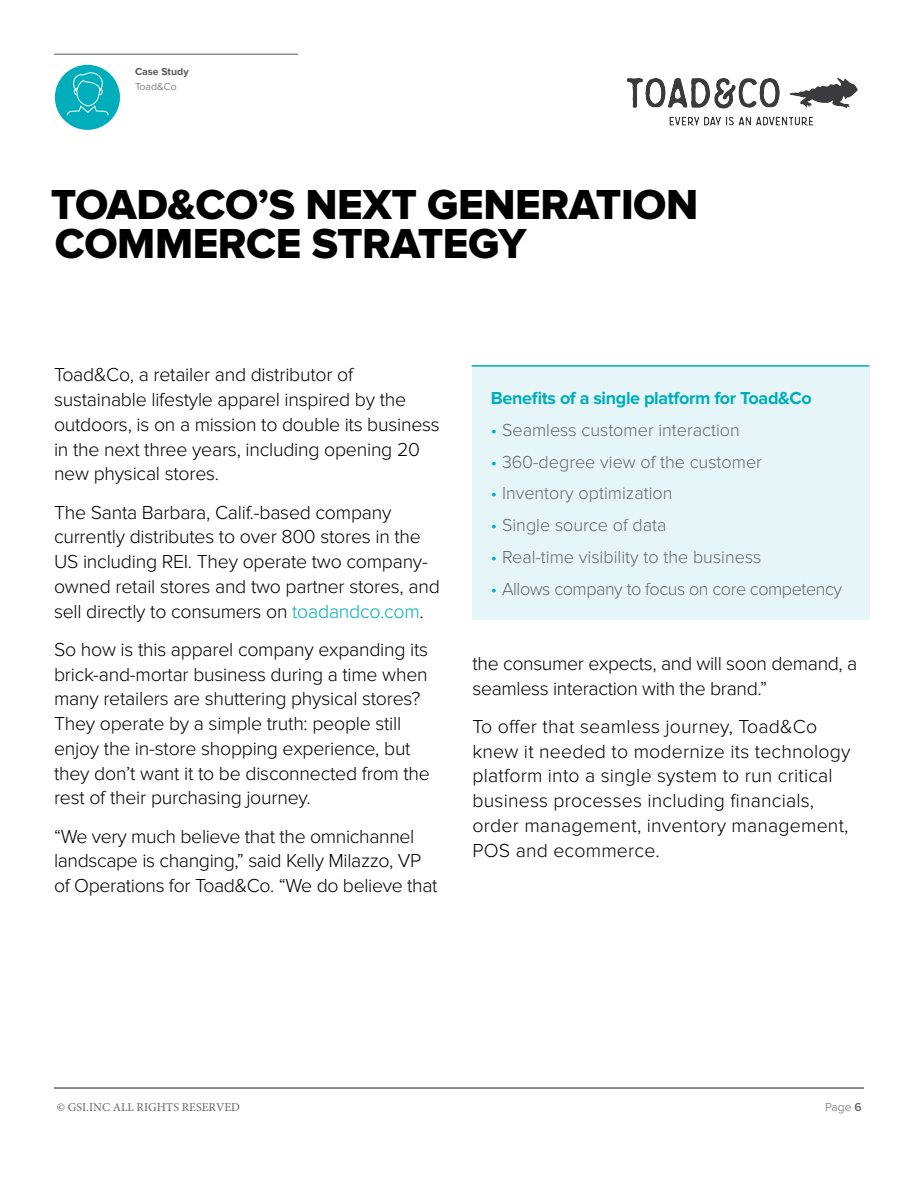
<style>
.page{position:relative;width:918px;height:1188px;background:#fff}
.page>*{position:absolute;margin:0;border:0;box-sizing:border-box;transform-origin:0 0}
.t1{font:43.5px/39px "Proxima Nova Extrabld";letter-spacing:-.01em;color:#000}
.t2{font:300 19.5px/24.8px "Proxima Nova";letter-spacing:-.01em;color:#000}
.t3{font:300 19.5px/24.8px "Proxima Nova";letter-spacing:.01em;color:#000}
.t4{font:300 18px "Proxima Nova";color:#666767}
.t5{font:300 18px "Proxima Nova";letter-spacing:-.025em;color:#666767}
.t6{font:700 18px "Proxima Nova";letter-spacing:-.02em;color:#00adbb}
.t7{font:12px "Minion Pro";color:#666}
.t8{font:300 12px "Proxima Nova";color:#666}
.t9{font:700 10.5px "Proxima Nova";color:#58595b}
.t10{font:300 10.5px "Proxima Nova";color:#58595b}
.s1{color:#00adbb}
.s2{color:#00acba}
.s3{font-weight:600}
</style>
<div class="page">
<hr style="left:54px;top:1087px;width:810px;height:2px;background:#666">
<hr style="left:54px;top:54px;width:244px;height:1px;background:#58595b">
<div style="left:55px;top:65px;width:65px;height:65px;background:#00adbb;border-radius:50%"></div>
<svg style="left:66px;top:69px;width:43px;height:47px"></svg>
<img style="left:627px;top:78px;width:230px;height:47px">
<div style="left:472px;top:366px;width:397px;height:254px;background:#e6f6f8"></div>
<hr style="left:472px;top:365px;width:397px;height:2px;background:#00adbb">
<p class="t9" style="left:135px;top:65px;width:55px">Case Study</p>
<p class="t10" style="left:135px;top:80px;width:43px">Toad&amp;Co</p>
<h1 class="t1" style="left:51px;top:186px;width:649px">TOAD&amp;CO’S NEXT GENERATION<br>COMMERCE STRATEGY</h1>
<p class="t2" style="left:54px;top:363px;width:387px">Toad&amp;Co, a retailer and distributor of sustainable lifestyle apparel inspired by the outdoors, is on a mission to double its business in the next three years, including opening 20 new physical stores.</p>
<p class="t2" style="left:54px;top:500px;width:387px">The Santa Barbara, Calif.-based company currently distributes to over 800 stores in the US including REI. They operate two company&shy;owned retail stores and two partner stores, and sell directly to consumers on <span class="s1">toadandco.com</span>.</p>
<p class="t2" style="left:54px;top:637px;width:378px">So how is this apparel company expanding its brick-and-mortar business during a time when many retailers are shuttering physical stores?<br>They operate by a simple truth: people still enjoy the in-store shopping experience, but they don’t want it to be disconnected from the rest of their purchasing journey.</p>
<p class="t2" style="left:54px;top:824px;width:385px">“We very much believe that the omnichannel landscape is changing,” said Kelly Milazzo, VP of Operations for Toad&amp;Co. “We do believe that</p>
<p class="t6" style="left:491px;top:388px;width:322px">Benefits of a single platform for Toad&amp;Co</p>
<p class="t4" style="left:491px;top:419px;width:250px"><span class="s2">•</span> Seamless customer interaction</p>
<p class="t4" style="left:491px;top:451px;width:273px"><span class="s2">•</span> 360-degree view of the customer</p>
<p class="t4" style="left:491px;top:483px;width:183px"><span class="s2">•</span> Inventory optimization</p>
<p class="t4" style="left:491px;top:515px;width:177px"><span class="s2">•</span> Single source of data</p>
<p class="t4" style="left:491px;top:547px;width:272px"><span class="s2">•</span> Real-time visibility to the business</p>
<p class="t5" style="left:491px;top:578px;width:353px"><span class="s2">•</span> Allows company to focus on core competency</p>
<p class="t2" style="left:473px;top:651px;width:386px">the consumer expects, and will soon demand, a seamless interaction with the brand.”</p>
<p class="t3" style="left:473px;top:714px;width:380px">To offer that seamless journey, Toad&amp;Co knew it needed to modernize its technology platform into a single system to run critical business processes including financials, order management, inventory management, POS and ecommerce.</p>
<p class="t7" style="left:57px;top:1099px;width:185px">© GSI.INC ALL RIGHTS RESERVED</p>
<p class="t8" style="left:825px;top:1100px;width:38px">Page <span class="s3">6</span></p>
</div>
